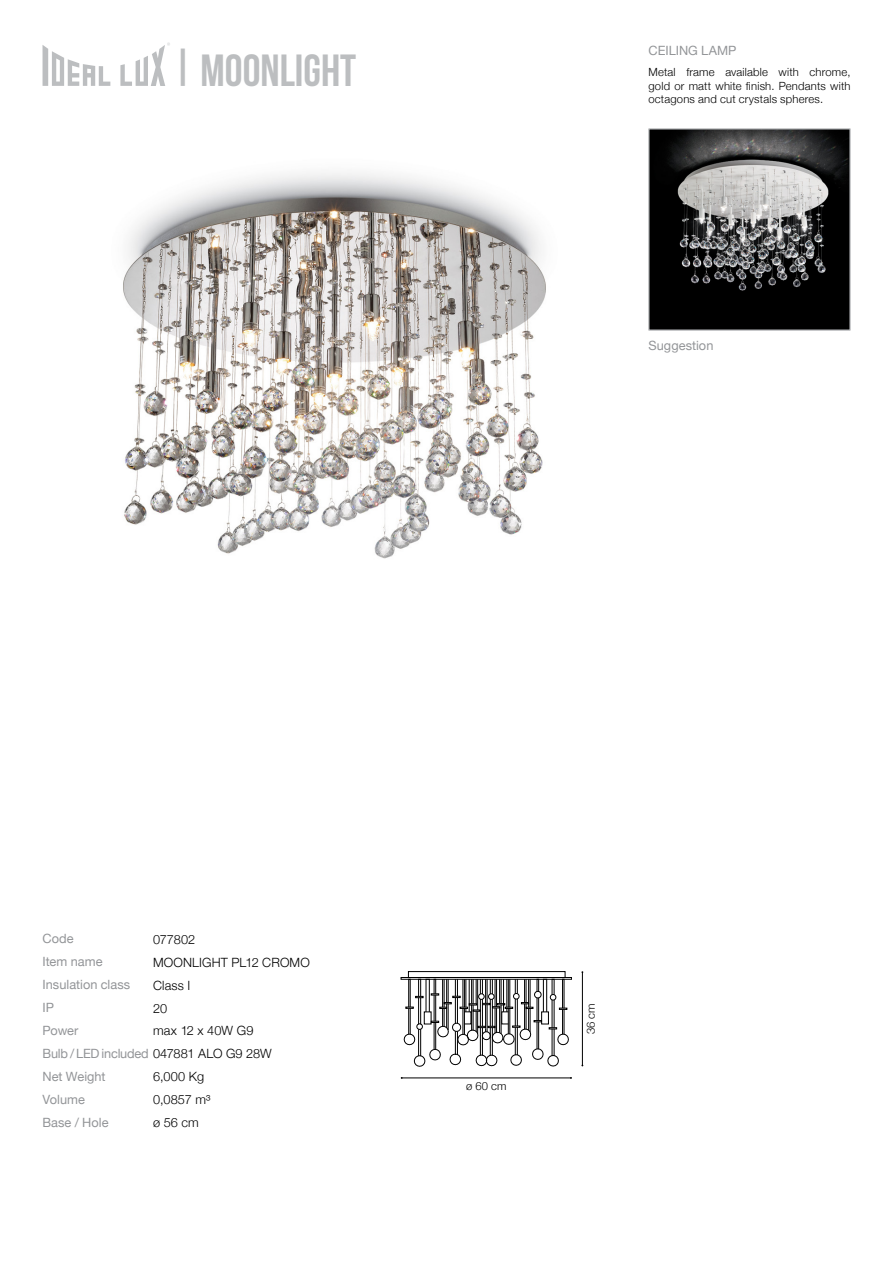
<style>
.page{position:relative;width:893px;height:1263px;background:#fff}
.page>*{position:absolute;margin:0;border:0;box-sizing:border-box;transform-origin:0 0}
.t1{font:45px "Bebas Neue";color:#bcbec0}
.t2{font:12.75px/23px "Helvetica Neue";color:#939598}
.t3{font:300 12.75px/23px "Helvetica Neue";letter-spacing:.01em;color:#000}
.t4{font:12.75px/22.8px "Helvetica Neue";letter-spacing:-.02em;color:#939598}
.t5{font:300 11.25px/13.5px "Helvetica Neue";letter-spacing:.02em;color:#000;text-align:justify}
.s1{font-weight:300;color:#000}
</style>
<div class="page">
<svg style="left:43px;top:43px;width:127px;height:43px"></svg>
<img style="left:123px;top:173px;width:423px;height:386px">
<img style="left:650px;top:131px;width:198px;height:197px">
<div style="left:648px;top:129px;width:202px;height:201px;border:1px solid #939598"></div>
<hr style="left:402px;top:1078px;width:169px;height:1px;background:#000">
<hr style="left:582px;top:972px;width:1px;height:93px;background:#000">
<div style="left:408px;top:971px;width:157px;height:7px;border:1px solid #000"></div>
<div style="left:401px;top:977px;width:171px;height:2px;border:1px solid #000"></div>
<svg style="left:404px;top:979px;width:165px;height:87px"></svg>
<h1 class="t1" style="left:171px;top:43px;width:24px">|</h1>
<h1 class="t1" style="left:200px;top:46px;width:157px">MOONLIGHT</h1>
<p class="t2" style="left:648px;top:38px;width:90px">CEILING LAMP</p>
<p class="t5" style="left:648px;top:65px;width:203px">Metal frame available with chrome, gold or matt white finish. Pendants with octagons and cut crystals spheres.</p>
<p class="t2" style="left:648px;top:333px;width:66px">Suggestion</p>
<p class="t2" style="left:43px;top:926px;width:89px">Code<br>Item name<br>Insulation class</p>
<p class="t2" style="left:43px;top:995px;width:13px">IP</p>
<p class="t3" style="left:153px;top:927px;width:44px">077802</p>
<p class="t3" style="left:153px;top:950px;width:158px">MOONLIGHT PL12 CROMO<br>Class I</p>
<p class="t3" style="left:153px;top:996px;width:16px">20</p>
<p class="t3" style="left:153px;top:1018px;width:102px">max 12 x 40W G9</p>
<p class="t4" style="left:42px;top:1018px;width:231px">Power<br>Bulb / LED included <span class="s1">047881 ALO G9 28W</span></p>
<p class="t2" style="left:42px;top:1064px;width:65px">Net Weight</p>
<p class="t2" style="left:42px;top:1087px;width:68px">Volume<br>Base / Hole</p>
<p class="t3" style="left:153px;top:1064px;width:53px">6,000 Kg</p>
<p class="t3" style="left:153px;top:1087px;width:59px">0,0857 m³ ø 56 cm</p>
<p class="t5" style="left:466px;top:1079px;width:42px">ø 60 cm</p>
<p class="t5" style="left:583px;top:1034px;width:32px;rotate:-90deg">36 cm</p>
</div>
